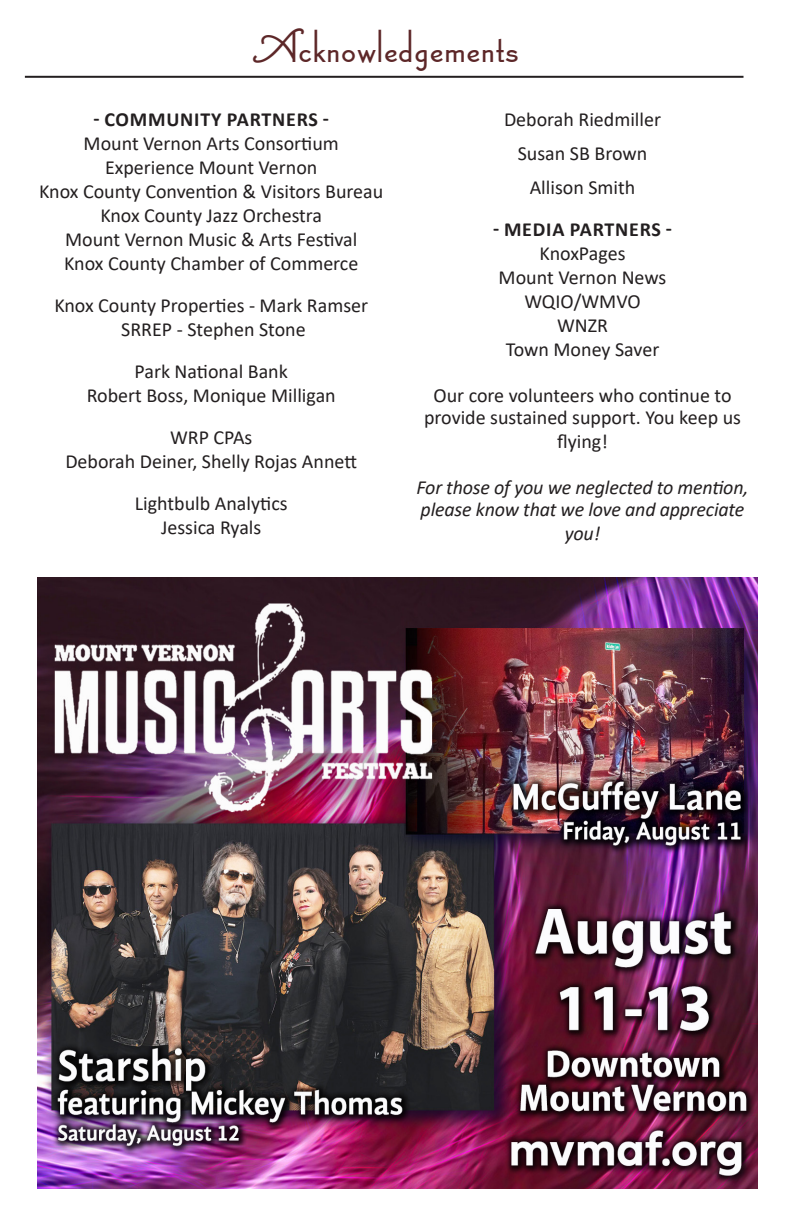
<style>
.page{position:relative;width:792px;height:1224px;background:#fff}
.page>*{position:absolute;margin:0;border:0;box-sizing:border-box;transform-origin:0 0}
.t1{font:700 48px "Canterbury Sans Swash RR";letter-spacing:.01em;color:#5d2728}
.t2{font:20px/24px "Calibri";color:#231f20;text-align:center}
.t3{font:italic 20px/22px "Calibri";letter-spacing:-.01em;color:#231f20}
.t4{font:700 20px "Calibri";letter-spacing:.04em;color:#231f20}
</style>
<div class="page">
<hr style="left:25px;top:76px;width:719px;height:2px;background:#231f20">
<img style="left:38px;top:578px;width:719px;height:611px">
<p class="t1" style="left:252px;top:17px;width:269px">Acknowledgements</p>
<p class="t4" style="left:93px;top:105px;width:237px">- COMMUNITY PARTNERS -</p>
<p class="t2" style="left:84px;top:131px;width:257px">Mount Vernon Arts Consortium</p>
<p class="t2" style="left:105px;top:155px;width:214px">Experience Mount Vernon</p>
<p class="t2" style="left:39px;top:179px;width:346px">Knox County Convention &amp; Visitors Bureau<br>Knox County Jazz Orchestra</p>
<p class="t2" style="left:65px;top:227px;width:294px">Mount Vernon Music &amp; Arts Festival</p>
<p class="t2" style="left:64px;top:251px;width:296px">Knox County Chamber of Commerce</p>
<p class="t2" style="left:54px;top:293px;width:315px">Knox County Properties - Mark Ramser</p>
<p class="t2" style="left:121px;top:317px;width:186px">SRREP - Stephen Stone</p>
<p class="t2" style="left:135px;top:359px;width:155px">Park National Bank</p>
<p class="t2" style="left:87px;top:383px;width:251px">Robert Boss, Monique Milligan</p>
<p class="t2" style="left:170px;top:425px;width:84px">WRP CPAs</p>
<p class="t2" style="left:65px;top:449px;width:293px">Deborah Deiner, Shelly Rojas Annett</p>
<p class="t2" style="left:135px;top:491px;width:154px">Lightbulb Analytics</p>
<p class="t2" style="left:161px;top:515px;width:102px">Jessica Ryals</p>
<p class="t2" style="left:504px;top:107px;width:159px">Deborah Riedmiller</p>
<p class="t2" style="left:518px;top:141px;width:131px">Susan SB Brown</p>
<p class="t2" style="left:530px;top:175px;width:107px">Allison Smith</p>
<p class="t4" style="left:493px;top:215px;width:181px">- MEDIA PARTNERS -</p>
<p class="t2" style="left:540px;top:241px;width:87px">KnoxPages</p>
<p class="t2" style="left:499px;top:265px;width:169px">Mount Vernon News</p>
<p class="t2" style="left:524px;top:289px;width:118px">WQIO/WMVO</p>
<p class="t2" style="left:557px;top:313px;width:52px">WNZR</p>
<p class="t2" style="left:506px;top:337px;width:155px">Town Money Saver</p>
<p class="t2" style="left:424px;top:384px;width:318px;line-height:22px">Our core volunteers who continue to provide sustained support. You keep us</p>
<p class="t2" style="left:557px;top:429px;width:52px">flying!</p>
<p class="t3" style="left:417px;top:476px;width:333px">For those of you we neglected to mention, please know that we love and appreciate</p>
<p class="t3" style="left:565px;top:522px;width:37px">you!</p>
</div>
